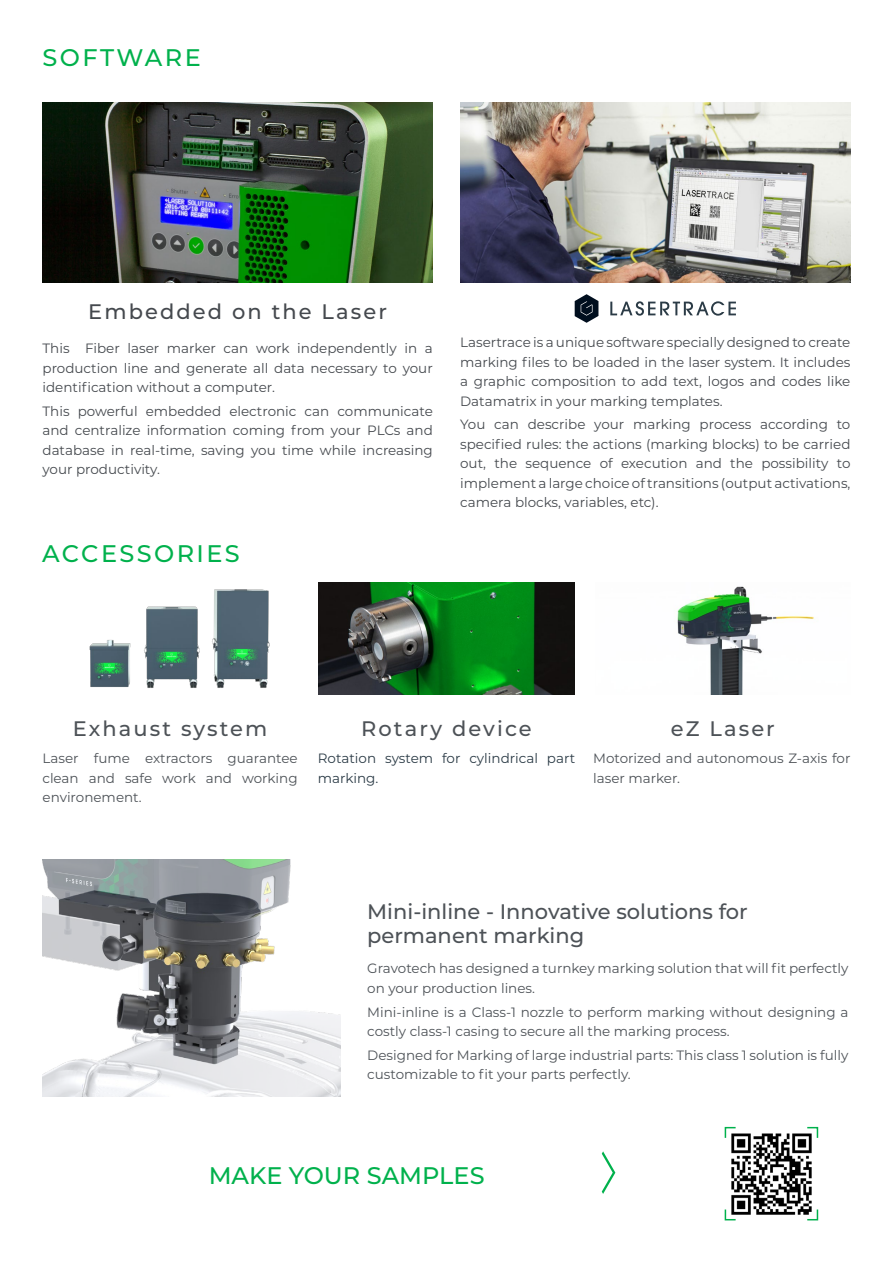
<style>
.page{position:relative;width:893px;height:1263px;background:#fff}
.page>*{position:absolute;margin:0;border:0;box-sizing:border-box;transform-origin:0 0}
.t1{font:500 24px "Montserrat";letter-spacing:.09em;color:#00b14c}
.t2{font:500 24px "Montserrat";color:#00b14c}
.t3{font:500 21px/24px "Montserrat";color:#4d5257}
.t4{font:500 21px "Montserrat";letter-spacing:.1em;color:#4d5257}
.t5{font:500 21px "Montserrat";letter-spacing:.1em;color:#45494e}
.t6{font:13.5px/19.5px "Montserrat";color:#45494e;text-align:justify}
.t7{font:13.5px/19.5px "Montserrat";color:#4d5257}
.t8{font:13.5px/19.5px "Montserrat";color:#2b3b46}
</style>
<div class="page">
<img style="left:43px;top:860px;width:297px;height:236px">
<img style="left:89px;top:589px;width:181px;height:99px">
<img style="left:319px;top:583px;width:255px;height:111px">
<img style="left:677px;top:586px;width:137px;height:108px">
<img style="left:43px;top:103px;width:390px;height:180px">
<img style="left:460px;top:103px;width:390px;height:180px">
<svg style="left:575px;top:294px;width:23px;height:29px"></svg>
<svg style="left:610px;top:301px;width:126px;height:15px"></svg>
<img style="left:731px;top:1133px;width:81px;height:82px">
<svg style="left:602px;top:1151px;width:13px;height:43px"></svg>
<svg style="left:724px;top:1126px;width:13px;height:13px"></svg>
<svg style="left:724px;top:1208px;width:13px;height:13px"></svg>
<svg style="left:806px;top:1126px;width:13px;height:13px"></svg>
<svg style="left:806px;top:1208px;width:13px;height:13px"></svg>
<h1 class="t1" style="left:43px;top:40px;width:160px">SOFTWARE</h1>
<h2 class="t5" style="left:88px;top:297px;width:300px">Embedded on the Laser</h2>
<p class="t6" style="left:43px;top:338px;width:392px">This Fiber laser marker can work independently in a production line and generate all data necessary to your identification without a computer.</p>
<p class="t6" style="left:43px;top:401px;width:392px">This powerful embedded electronic can communicate and centralize information coming from your PLCs and database in real-time, saving you time while increasing your productivity.</p>
<h1 class="t1" style="left:42px;top:537px;width:199px">ACCESSORIES</h1>
<p class="t6" style="left:460px;top:332px;width:392px">Lasertrace is a unique software specially designed to create marking files to be loaded in the laser system. It includes a graphic composition to add text, logos and codes like Datamatrix in your marking templates.</p>
<p class="t6" style="left:460px;top:414px;width:392px">You can describe your marking process according to specified rules: the actions (marking blocks) to be carried out, the sequence of execution and the possibility to implement a large choice of transitions (output activations, camera blocks, variables, etc).</p>
<h2 class="t4" style="left:73px;top:714px;width:196px">Exhaust system</h2>
<h2 class="t4" style="left:361px;top:714px;width:172px">Rotary device</h2>
<h2 class="t3" style="left:671px;top:715px;width:106px">eZ Laser</h2>
<p class="t7" style="left:43px;top:748px;width:257px;text-align:justify">Laser fume extractors guarantee clean and safe work and working environement.</p>
<p class="t8" style="left:318px;top:748px;width:259px">Rotation system for cylindrical part marking.</p>
<p class="t7" style="left:593px;top:748px;width:259px">Motorized and autonomous Z-axis for laser marker.</p>
<h2 class="t3" style="left:367px;top:898px;width:382px">Mini-inline - Innovative solutions for permanent marking</h2>
<p class="t7" style="left:367px;top:958px;width:483px">Gravotech has designed a turnkey marking solution that will fit perfectly on your production lines.</p>
<p class="t7" style="left:367px;top:1002px;width:483px">Mini-inline is a Class-1 nozzle to perform marking without designing a costly class-1 casing to secure all the marking process.</p>
<p class="t7" style="left:367px;top:1045px;width:483px">Designed for Marking of large industrial parts: This class 1 solution is fully customizable to fit your parts perfectly.</p>
<h1 class="t2" style="left:209px;top:1159px;width:277px">MAKE YOUR SAMPLES</h1>
</div>
